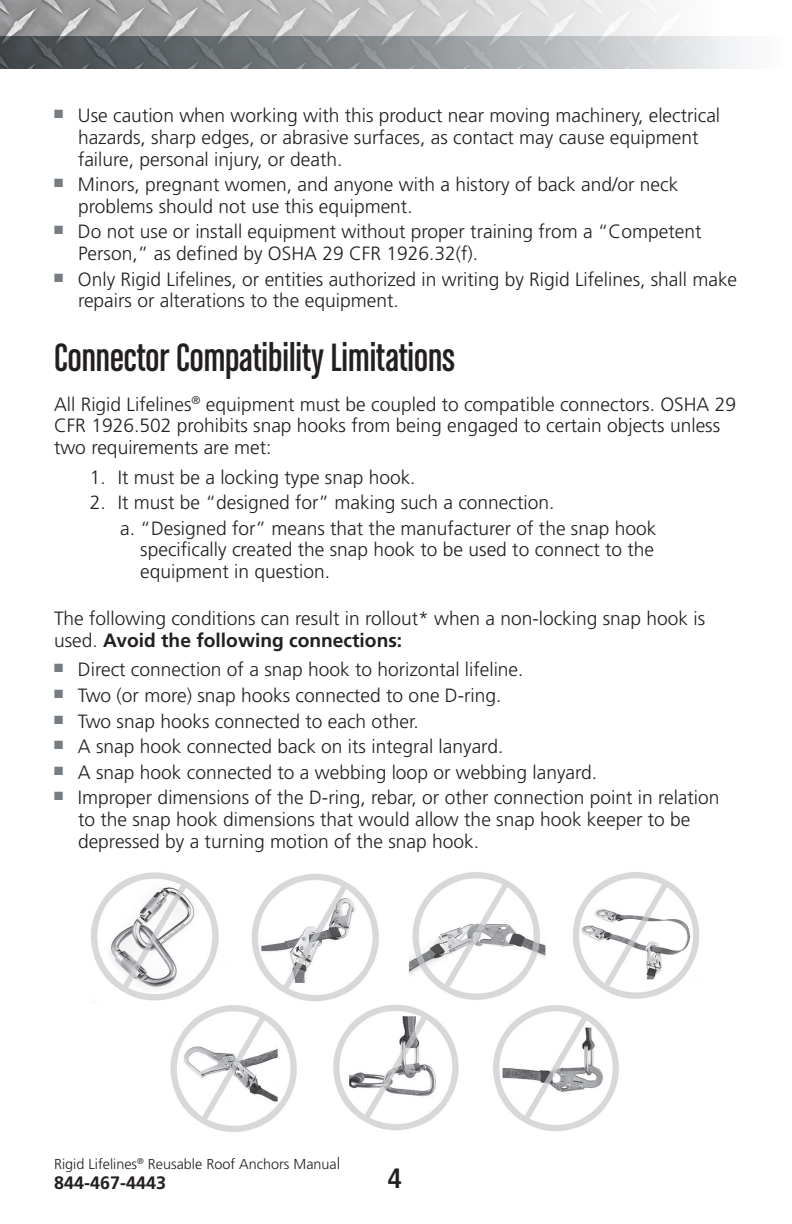
<style>
.page{position:relative;width:792px;height:1224px;background:#fff}
.page>*{position:absolute;margin:0;border:0;box-sizing:border-box;transform-origin:0 0}
.Heading{font:42px "Chalet Comprime Cologne Sixty";color:#231f20}
.t1{font:700 condensed 28px "Frutiger";color:#231f20}
.Bullets_-_Square{font:300 19.2px/21.6px "Frutiger";color:#231f20}
.Bullets_-_Numbered_I{font:300 19.2px/21.6px "Frutiger";color:#231f20;text-align:justify}
.Body_Text{font:300 19.2px/21.6px "Frutiger";color:#231f20}
.Body_Text_-_SpAbove{font:300 19.2px/21.6px "Frutiger";color:#231f20}
.t2{font:700 18px "Frutiger";color:#231f20}
.t3{font:300 14.4px "Frutiger";color:#231f20}
.s1{font-weight:700}
.s2{font-size:16.2px}
</style>
<div class="page">
<img style="left:0;top:0;width:668px;height:36px">
<svg style="left:0;top:36px;width:747px;height:32px;background:#8e9396"></svg>
<img style="left:91px;top:872px;width:608px;height:260px">
<p class="Bullets_-_Square" style="left:78px;top:105px;width:644px;text-indent:-24px"><sup>■</sup> Use caution when working with this product near moving machinery, electrical hazards, sharp edges, or abrasive surfaces, as contact may cause equipment failure, personal injury, or death.</p>
<p class="Bullets_-_Square" style="left:78px;top:174px;width:602px;text-indent:-24px"><sup>■</sup> Minors, pregnant women, and anyone with a history of back and/or neck problems should not use this equipment.</p>
<p class="Bullets_-_Square" style="left:78px;top:221px;width:625px;text-indent:-24px"><sup>■</sup> Do not use or install equipment without proper training from a “Competent<br>Person,” as defined by OSHA 29 CFR 1926.32(f).</p>
<p class="Bullets_-_Square" style="left:78px;top:268px;width:661px;text-indent:-24px"><sup>■</sup> Only Rigid Lifelines, or entities authorized in writing by Rigid Lifelines, shall make repairs or alterations to the equipment.</p>
<p class="Heading" style="left:54px;top:334px;width:402px">Connector Compatibility Limitations</p>
<p class="Body_Text" style="left:54px;top:394px;width:684px">All Rigid Lifelines<sup>®</sup> equipment must be coupled to compatible connectors. OSHA 29<br>CFR 1926.502 prohibits snap hooks from being engaged to certain objects unless two requirements are met:</p>
<p class="Bullets_-_Numbered_I" style="left:90px;top:466px;width:327px">1. It must be a locking type snap hook.</p>
<p class="Bullets_-_Numbered_I" style="left:90px;top:492px;width:466px">2. It must be “designed for” making such a connection.</p>
<p class="Bullets_-_Numbered_I" style="left:140px;top:518px;width:518px;text-indent:-20px">a. “Designed for” means that the manufacturer of the snap hook specifically created the snap hook to be used to connect to the equipment in question.</p>
<p class="Body_Text_-_SpAbove" style="left:54px;top:608px;width:653px">The following conditions can result in rollout* when a non-locking snap hook is used. <span class="s1">Avoid the following connections:</span></p>
<p class="Bullets_-_Square" style="left:54px;top:659px;width:471px"><sup>■</sup> Direct connection of a snap hook to horizontal lifeline.</p>
<p class="Bullets_-_Square" style="left:54px;top:685px;width:449px"><sup>■</sup> Two (or more) snap hooks connected to one D-ring.</p>
<p class="Bullets_-_Square" style="left:54px;top:710px;width:366px"><sup>■</sup> Two snap hooks connected to each other.</p>
<p class="Bullets_-_Square" style="left:54px;top:736px;width:451px"><sup>■</sup> A snap hook connected back on its integral lanyard.</p>
<p class="Bullets_-_Square" style="left:54px;top:762px;width:545px"><sup>■</sup> A snap hook connected to a webbing loop or webbing lanyard.</p>
<p class="Bullets_-_Square" style="left:78px;top:787px;width:643px;text-indent:-24px"><sup>■</sup> Improper dimensions of the D-ring, rebar, or other connection point in relation to the snap hook dimensions that would allow the snap hook keeper to be depressed by a turning motion of the snap hook.</p>
<p class="t3" style="left:54px;top:1156px;width:288px">Rigid Lifelines<sup>®</sup> Reusable Roof Anchors Manua<span class="s2">l</span></p>
<p class="t2" style="left:54px;top:1172px;width:114px">844-467-4443</p>
<h2 class="t1" style="left:387px;top:1162px;width:16px">4</h2>
</div>
